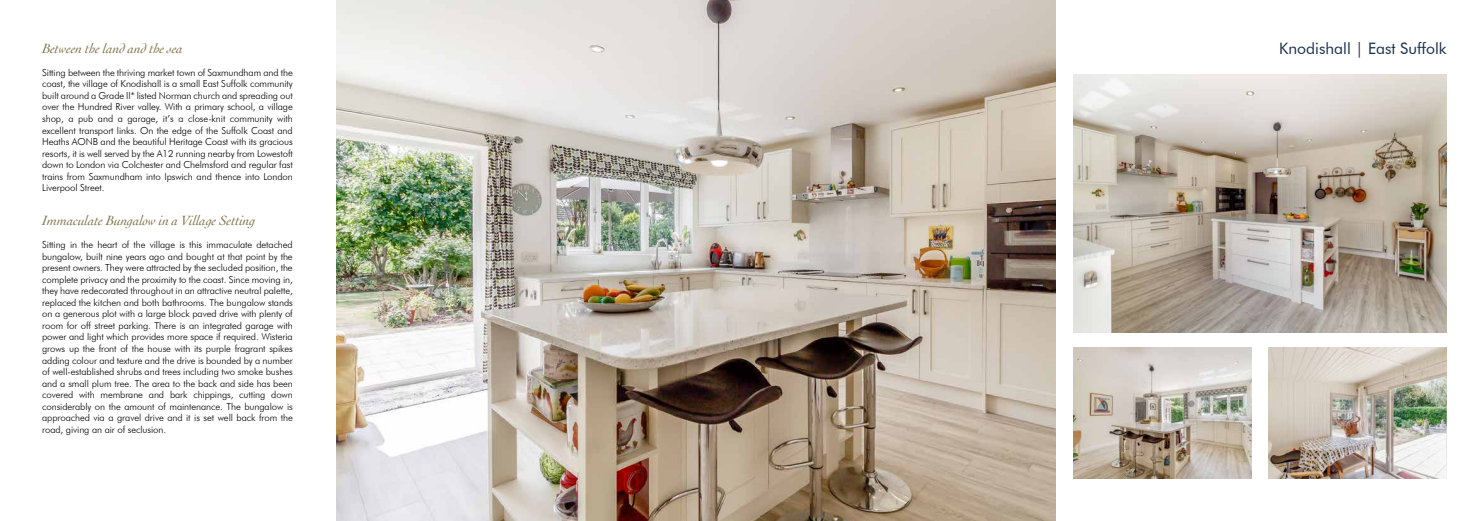
<style>
.page{position:relative;width:1474px;height:521px;background:#fff}
.page>*{position:absolute;margin:0;border:0;box-sizing:border-box;transform-origin:0 0}
.t1{font:15.75px "Futura BT";color:#182d4d}
.t2{font:italic 14px "Cochin";letter-spacing:-.01em;color:#85754f}
.t3{font:300 9.62px/11.5px "Futura BT";letter-spacing:-.01em;color:#000;text-align:justify}
</style>
<div class="page">
<img style="left:1073px;top:75px;width:373px;height:257px">
<img style="left:336px;top:0;width:719px;height:521px">
<img style="left:1268px;top:347px;width:178px;height:132px">
<img style="left:1073px;top:347px;width:178px;height:132px">
<h2 class="t2" style="left:42px;top:39px;width:142px">Between the land and the sea</h2>
<h1 class="t1" style="left:1279px;top:39px;width:169px">Knodishall | East Suffolk</h1>
<p class="t3" style="left:42px;top:66px;width:252px">Sitting between the thriving market town of Saxmundham and the coast, the village of Knodishall is a small East Suffolk community built around a Grade II* listed Norman church and spreading out over the Hundred River valley. With a primary school, a village shop, a pub and a garage, it’s a close-knit community with excellent transport links. On the edge of the Suffolk Coast and Heaths AONB and the beautiful Heritage Coast with its gracious resorts, it is well served by the A12 running nearby from Lowestoft down to London via Colchester and Chelmsford and regular fast trains from Saxmundham into Ipswich and thence into London Liverpool Street.</p>
<h2 class="t2" style="left:42px;top:211px;width:215px">Immaculate Bungalow in a Village Setting</h2>
<p class="t3" style="left:42px;top:239px;width:252px">Sitting in the heart of the village is this immaculate detached bungalow, built nine years ago and bought at that point by the present owners. They were attracted by the secluded position, the complete privacy and the proximity to the coast. Since moving in, they have redecorated throughout in an attractive neutral palette, replaced the kitchen and both bathrooms. The bungalow stands on a generous plot with a large block paved drive with plenty of room for off street parking. There is an integrated garage with power and light which provides more space if required. Wisteria grows up the front of the house with its purple fragrant spikes adding colour and texture and the drive is bounded by a number of well-established shrubs and trees including two smoke bushes and a small plum tree. The area to the back and side has been covered with membrane and bark chippings, cutting down considerably on the amount of maintenance. The bungalow is approached via a gravel drive and it is set well back from the road, giving an air of seclusion.</p>
</div>
